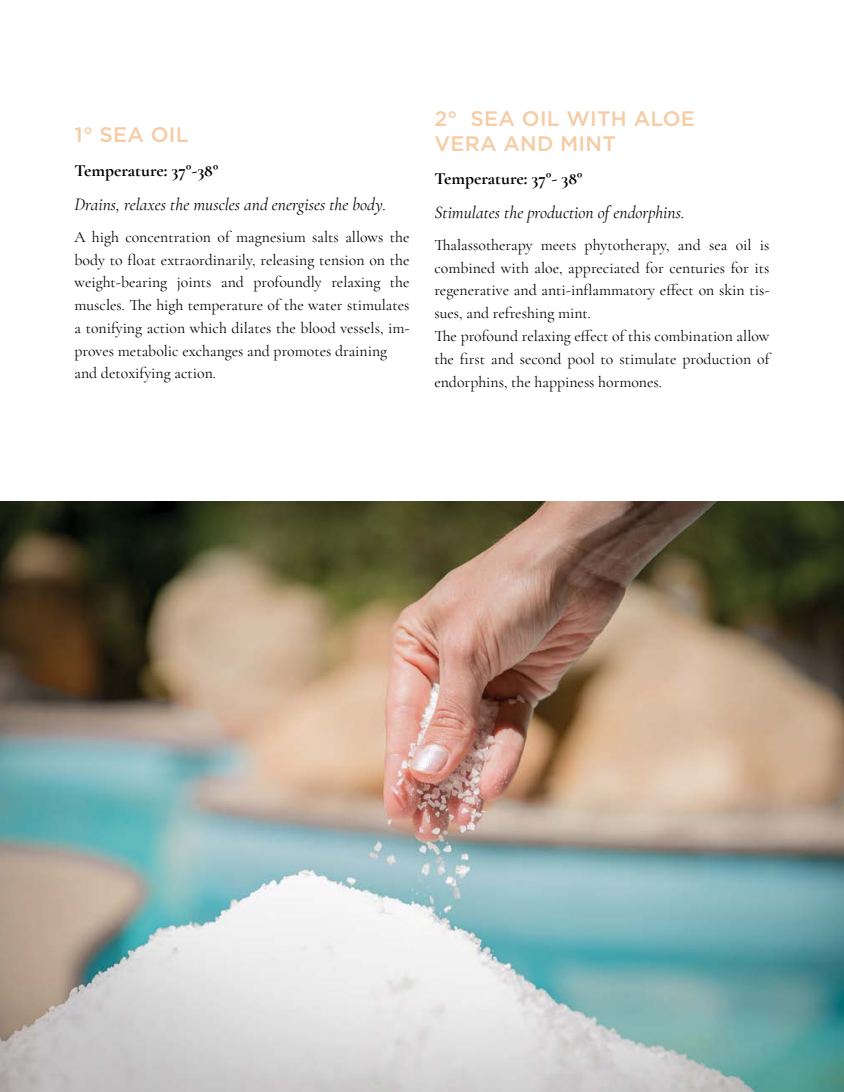
<style>
.page{position:relative;width:844px;height:1092px;background:#fff}
.page>*{position:absolute;margin:0;border:0;box-sizing:border-box;transform-origin:0 0}
.t1{font:500 21px/24.5px "Gotham";letter-spacing:.01em;color:#f4cda5}
.t2{font:italic 17.5px "Cormorant Garamond";color:#000}
.t3{font:700 17.5px "Cormorant Garamond";color:#000}
.t4{font:15.75px/22.8px "Cormorant Garamond";color:#000}
</style>
<div class="page">
<img style="left:0;top:501px;width:843px;height:590px">
<h1 class="t1" style="left:74px;top:122px;width:116px">1° SEA OIL</h1>
<p class="t3" style="left:74px;top:159px;width:146px">Temperature: 37°-38°</p>
<p class="t2" style="left:74px;top:194px;width:313px">Drains, relaxes the muscles and energises the body.</p>
<p class="t4" style="left:74px;top:225px;width:336px">A high concentration of magnesium salts allows the body to float extraordinarily, releasing tension on the weight-bearing joints and profoundly relaxing the muscles. The high temperature of the water stimulates a tonifying action which dilates the blood vessels, im&shy;proves metabolic exchanges and promotes draining and detoxifying action.</p>
<h1 class="t1" style="left:434px;top:106px;width:262px">2° SEA OIL WITH ALOE<br>VERA AND MINT</h1>
<p class="t3" style="left:434px;top:168px;width:150px">Temperature: 37°- 38°</p>
<p class="t2" style="left:434px;top:202px;width:251px">Stimulates the production of endorphins.</p>
<p class="t4" style="left:434px;top:233px;width:336px">Thalassotherapy meets phytotherapy, and sea oil is combined with aloe, appreciated for centuries for its regenerative and anti-inflammatory effect on skin tis&shy;sues, and refreshing mint.<br>The profound relaxing effect of this combination allow the first and second pool to stimulate production of endorphins, the happiness hormones.</p>
</div>
